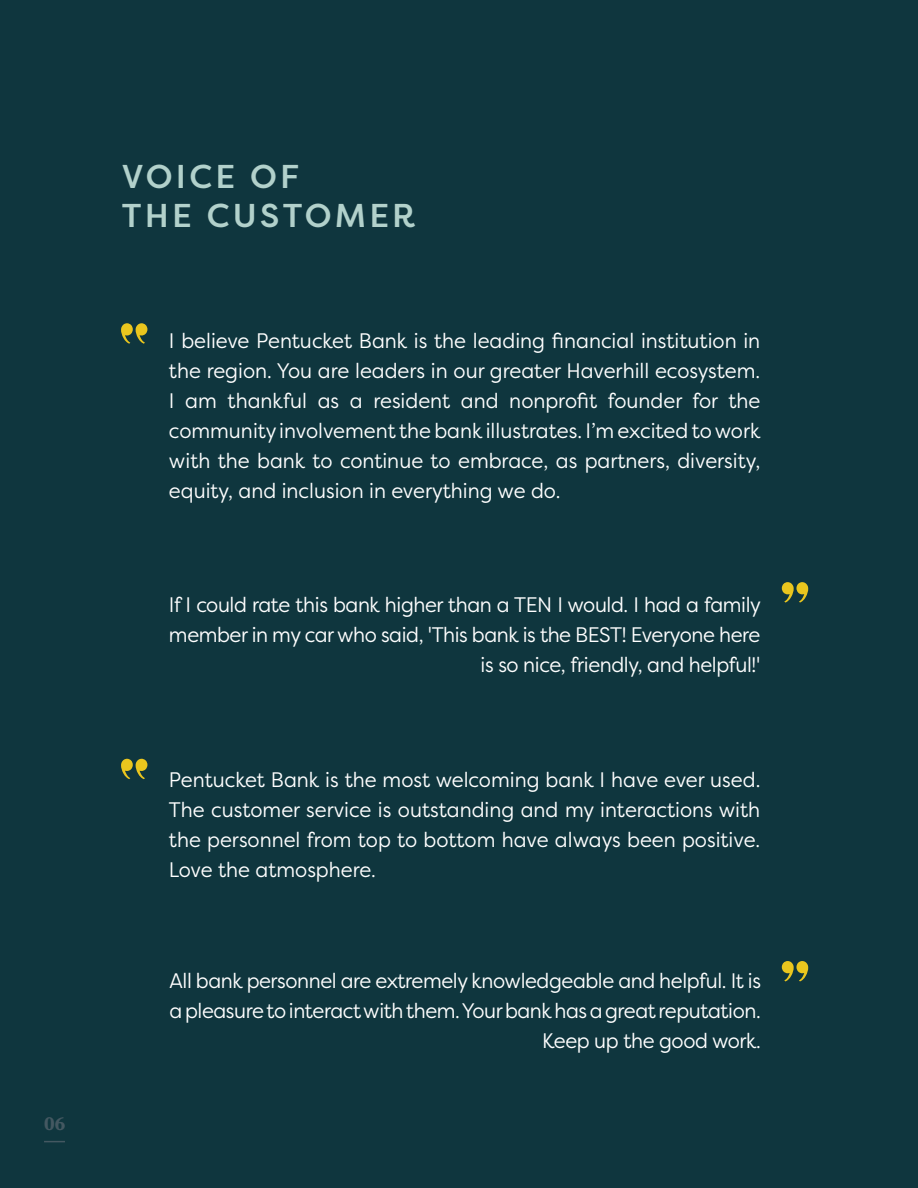
<style>
.page{position:relative;width:918px;height:1188px;background:#0f363e}
.page>*{position:absolute;margin:0;border:0;box-sizing:border-box;transform-origin:0 0}
.t1{font:110.25px "Birchfield";color:#eac61e;scale:.95 1}
.t2{font:500 33px/39px "Filson Pro";letter-spacing:.1em;color:#b2d1cb}
.t3{font:21px/30px "Filson Pro";letter-spacing:-.02em;color:#fff;text-align:justify;scale:.95 1}
.t4{font:700 18px "Bookmania";color:#445861}
</style>
<div class="page">
<svg style="left:44px;top:1141px;width:21px;height:1px"></svg>
<p class="t4" style="left:44px;top:1113px;width:23px">06</p>
<h2 class="t2" style="left:122px;top:156px;width:295px">VOICE OF<br>THE CUSTOMER</h2>
<p class="t3" style="left:169px;top:325px;width:624px">I believe Pentucket Bank is the leading financial institution in the region. You are leaders in our greater Haverhill ecosystem.<br>I am thankful as a resident and nonprofit founder for the community involvement the bank illustrates. I’m excited to work with the bank to continue to embrace, as partners, diversity, equity, and inclusion in everything we do.</p>
<p class="t3" style="left:169px;top:589px;width:625px;text-align:right">If I could rate this bank higher than a TEN I would. I had a family member in my car who said, 'This bank is the BEST! Everyone here is so nice, friendly, and helpful!'</p>
<h1 class="t1" style="left:781px;top:554px;width:31px">"</h1>
<p class="t3" style="left:169px;top:764px;width:624px">Pentucket Bank is the most welcoming bank I have ever used.<br>The customer service is outstanding and my interactions with the personnel from top to bottom have always been positive.<br>Love the atmosphere.</p>
<p class="t3" style="left:170px;top:965px;width:624px;text-align:right">All bank personnel are extremely knowledgeable and helpful. It is a pleasure to interact with them. Your bank has a great reputation.<br>Keep up the good work.</p>
<h1 class="t1" style="left:781px;top:932px;width:31px">"</h1>
</div>
